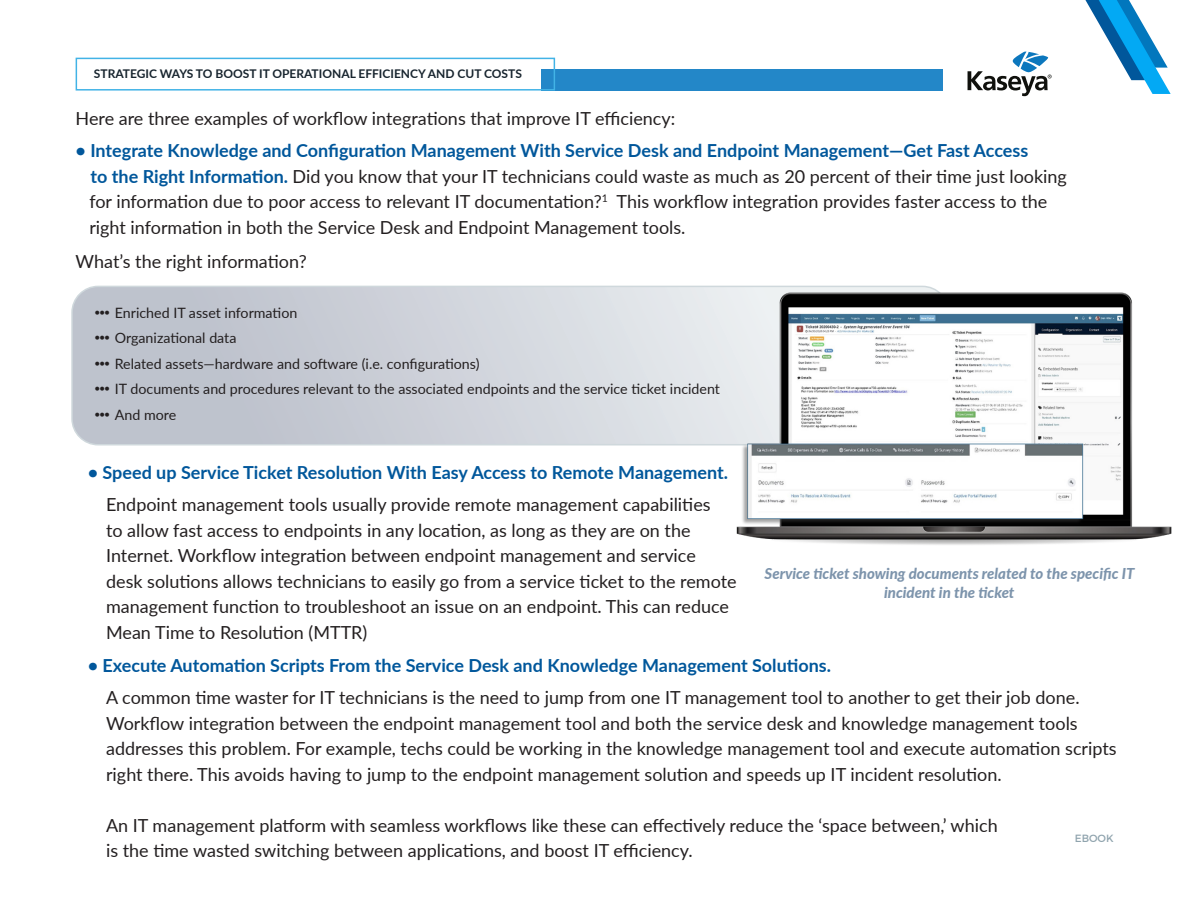
<style>
.page{position:relative;width:1188px;height:918px;background:#fff}
.page>*{position:absolute;margin:0;border:0;box-sizing:border-box;transform-origin:0 0}
.t1{font:18px "Lato";color:#231f20}
.t2{font:700 18px "Lato";color:#01579b}
.t3{font:italic 800 15px/18.8px "Lato";color:#7d94ac;text-align:center}
.t4{font:14.25px "Lato";color:#231f20}
.t5{font:700 12px "Lato";color:#17242e}
.t6{font:10.5px "Montserrat";letter-spacing:.01em;color:#90a4ae}
.s1{font-weight:700;color:#01579b}
</style>
<div class="page">
<div style="left:541px;top:69px;width:401px;height:22px;background:#2387c8"></div>
<div style="left:76px;top:58px;width:479px;height:33px;border:2px solid #42b3e6"></div>
<svg style="left:1085px;top:0;width:86px;height:94px"></svg>
<svg style="left:968px;top:51px;width:84px;height:45px"></svg>
<svg style="left:74px;top:286px;width:656px;height:159px;background:#cdd1d9"></svg>
<div style="left:71px;top:286px;width:878px;height:159px;border:2px solid #cfd8dc;border-radius:26px"></div>
<img style="left:730px;top:285px;width:442px;height:260px">
<svg style="left:95px;top:310px;width:14px;height:5px"></svg>
<svg style="left:95px;top:336px;width:14px;height:4px"></svg>
<svg style="left:95px;top:361px;width:14px;height:5px"></svg>
<svg style="left:95px;top:387px;width:14px;height:4px"></svg>
<svg style="left:95px;top:412px;width:14px;height:5px"></svg>
<p class="t5" style="left:94px;top:64px;width:429px">STRATEGIC WAYS TO BOOST IT OPERATIONAL EFFICIENCY AND CUT COSTS</p>
<p class="t1" style="left:76px;top:105px;width:601px">Here are three examples of workflow integrations that improve IT efficiency:</p>
<p class="t2" style="left:76px;top:137px;width:954px">• Integrate Knowledge and Configuration Management With Service Desk and Endpoint Management—Get Fast Access</p>
<p class="t1" style="left:91px;top:163px;width:978px"><span class="s1">to the Right Information.</span> Did you know that your IT technicians could waste as much as 20 percent of their time just looking</p>
<p class="t1" style="left:89px;top:189px;width:959px">for information due to poor access to relevant IT documentation?<sup>1</sup> This workflow integration provides faster access to the</p>
<p class="t1" style="left:89px;top:214px;width:598px">right information in both the Service Desk and Endpoint Management tools.</p>
<p class="t1" style="left:76px;top:249px;width:233px">What’s the right information?</p>
<p class="t4" style="left:115px;top:302px;width:184px">Enriched IT asset information</p>
<p class="t4" style="left:115px;top:328px;width:123px">Organizational data</p>
<p class="t4" style="left:115px;top:353px;width:366px">Related assets—hardware and software (i.e. configurations)</p>
<p class="t4" style="left:115px;top:379px;width:607px">IT documents and procedures relevant to the associated endpoints and the service ticket incident</p>
<p class="t4" style="left:115px;top:404px;width:63px">And more</p>
<p class="t2" style="left:88px;top:459px;width:642px">• Speed up Service Ticket Resolution With Easy Access to Remote Management.</p>
<p class="t1" style="left:106px;top:492px;width:606px">Endpoint management tools usually provide remote management capabilities</p>
<p class="t1" style="left:106px;top:517px;width:586px">to allow fast access to endpoints in any location, as long as they are on the</p>
<p class="t1" style="left:106px;top:543px;width:591px">Internet. Workflow integration between endpoint management and service</p>
<p class="t1" style="left:106px;top:568px;width:632px">desk solutions allows technicians to easily go from a service ticket to the remote</p>
<p class="t1" style="left:106px;top:594px;width:624px">management function to troubleshoot an issue on an endpoint. This can reduce</p>
<p class="t1" style="left:106px;top:619px;width:263px">Mean Time to Resolution (MTTR)</p>
<p class="t3" style="left:765px;top:564px;width:371px">Service ticket showing documents related to the specific IT incident in the ticket</p>
<p class="t2" style="left:88px;top:652px;width:745px">• Execute Automation Scripts From the Service Desk and Knowledge Management Solutions.</p>
<p class="t1" style="left:106px;top:685px;width:975px">A common time waster for IT technicians is the need to jump from one IT management tool to another to get their job done.</p>
<p class="t1" style="left:106px;top:710px;width:973px">Workflow integration between the endpoint management tool and both the service desk and knowledge management tools</p>
<p class="t1" style="left:106px;top:736px;width:1012px">addresses this problem. For example, techs could be working in the knowledge management tool and execute automation scripts</p>
<p class="t1" style="left:106px;top:761px;width:897px">right there. This avoids having to jump to the endpoint management solution and speeds up IT incident resolution.</p>
<p class="t1" style="left:106px;top:812px;width:893px">An IT management platform with seamless workflows like these can effectively reduce the ‘space between,’ which</p>
<p class="t1" style="left:106px;top:838px;width:588px">is the time wasted switching between applications, and boost IT efficiency.</p>
<p class="t6" style="left:1075px;top:830px;width:40px">EBOOK</p>
</div>
